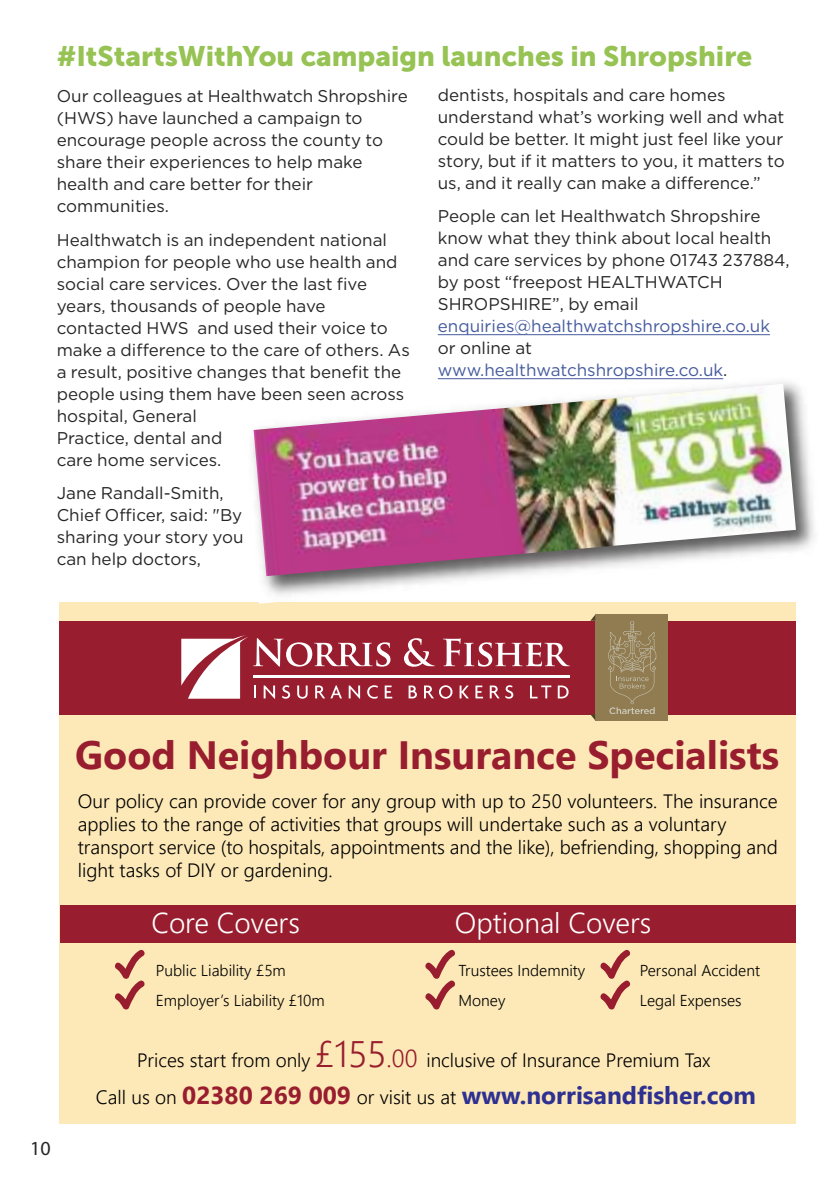
<style>
.page{position:relative;width:840px;height:1191px;background:#fff}
.page>*{position:absolute;margin:0;border:0;box-sizing:border-box;transform-origin:0 0}
.t1{font:700 39.4px "Leelawadee UI";color:#981d2e}
.t2{font:300 36.8px "Leelawadee UI";color:#981d2e}
.t3{font:300 28.6px "Leelawadee UI";color:#fff}
.t4{font:28px "Museo Sans 900";color:#96c353}
.t5{font:700 24.6px "Leelawadee UI";color:#2e3092}
.t6{font:20px "Myriad Pro";color:#272627}
.t7{font:300 19.2px/23.2px "Leelawadee UI";color:#000}
.t8{font:17px/22px "Gotham";color:#272627}
.t9{font:17px/22px "Gotham";color:#455b9e}
.t10{font:300 15.8px/30.6px "Leelawadee UI";color:#000}
.s1{color:#272627}
.s2{font-size:24.6px}
.s3{font-weight:300;font-size:19.2px;color:#000}
.s4{color:#981d2e}
</style>
<div class="page">
<div style="left:60px;top:602px;width:735px;height:521px;background:#fde9b7"></div>
<div style="left:60px;top:621px;width:735px;height:93px;background:#981d2e"></div>
<svg style="left:404px;top:638px;width:30px;height:28px"></svg>
<svg style="left:443px;top:638px;width:126px;height:28px"></svg>
<hr style="left:253px;top:675px;width:316px;height:2px;background:#fff">
<svg style="left:181px;top:635px;width:211px;height:63px"></svg>
<svg style="left:408px;top:685px;width:8px;height:13px"></svg>
<svg style="left:424px;top:685px;width:28px;height:13px"></svg>
<svg style="left:459px;top:685px;width:9px;height:13px"></svg>
<svg style="left:475px;top:685px;width:8px;height:13px"></svg>
<svg style="left:489px;top:685px;width:10px;height:13px"></svg>
<svg style="left:505px;top:685px;width:8px;height:13px"></svg>
<svg style="left:530px;top:685px;width:21px;height:13px"></svg>
<svg style="left:557px;top:685px;width:11px;height:13px"></svg>
<div style="left:595px;top:621px;width:72px;height:93px;background:#907c50"></div>
<svg style="left:608px;top:621px;width:48px;height:93px"></svg>
<div style="left:595px;top:714px;width:72px;height:6px;background:#907c50"></div>
<svg style="left:590px;top:714px;width:5px;height:6px"></svg>
<div style="left:595px;top:614px;width:72px;height:7px;background:#907c50"></div>
<svg style="left:590px;top:615px;width:5px;height:6px"></svg>
<div style="left:60px;top:905px;width:406px;height:37px;background:#981d2e"></div>
<svg style="left:115px;top:949px;width:30px;height:61px"></svg>
<svg style="left:425px;top:949px;width:30px;height:61px"></svg>
<svg style="left:600px;top:949px;width:31px;height:61px"></svg>
<div style="left:466px;top:905px;width:329px;height:37px;background:#981d2e"></div>
<hr style="left:437px;top:334px;width:332px;height:1px;background:#455b9e">
<img style="left:252px;top:378px;width:563px;height:218px">
<svg style="left:259px;top:602px;width:18px;height:1px"></svg>
<img style="left:253px;top:384px;width:542px;height:192px">
<h3 class="t4" style="left:57px;top:40px;width:696px">#ItStartsWithYou campaign launches in Shropshire</h3>
<p class="t8" style="left:57px;top:85px;width:352px">Our colleagues at Healthwatch Shropshire (HWS) have launched a campaign to encourage people across the county to share their experiences to help make health and care better for their communities.</p>
<p class="t8" style="left:57px;top:228px;width:354px">Healthwatch is an independent national champion for people who use health and social care services. Over the last five years, thousands of people have contacted HWS and used their voice to make a difference to the care of others. As a result, positive changes that benefit the people using them have been seen across hospital, General<br>Practice, dental and<br>care home services.</p>
<p class="t8" style="left:57px;top:482px;width:188px">Jane Randall-Smith,<br>Chief Officer, said: "By sharing your story you can help doctors,</p>
<p class="t8" style="left:437px;top:83px;width:348px">dentists, hospitals and care homes understand what’s working well and what could be better. It might just feel like your story, but if it matters to you, it matters to us, and it really can make a difference.”</p>
<p class="t8" style="left:437px;top:205px;width:353px">People can let Healthwatch Shropshire know what they think about local health and care services by phone 01743 237884, by post “freepost HEALTHWATCH SHROPSHIRE”, by email</p>
<p class="t9" style="left:437px;top:315px;width:333px">enquiries@healthwatchshropshire.co.uk</p>
<p class="t9" style="left:437px;top:337px;width:291px"><span class="s1">or online at </span>www.healthwatchshropshire.co.uk<span class="s1">.</span></p>
<h1 class="t1" style="left:75px;top:727px;width:705px">Good Neighbour Insurance Specialists</h1>
<p class="t7" style="left:78px;top:788px;width:701px">Our policy can provide cover for any group with up to 250 volunteers. The insurance applies to the range of activities that groups will undertake such as a voluntary transport service (to hospitals, appointments and the like), befriending, shopping and light tasks of DIY or gardening.</p>
<h3 class="t3" style="left:454px;top:902px;width:198px">Optional Covers</h3>
<h3 class="t3" style="left:151px;top:902px;width:150px">Core Covers</h3>
<p class="t10" style="left:156px;top:953px;width:170px">Public Liability £5m<br>Employer’s Liability £10m</p>
<p class="t10" style="left:458px;top:953px;width:128px">Trustees Indemnity<br>Money</p>
<p class="t10" style="left:639px;top:953px;width:122px">Personal Accident<br>Legal Expenses</p>
<h2 class="t2" style="left:315px;top:1027px;width:104px">£155<span class="s2">.00</span></h2>
<p class="t7" style="left:137px;top:1047px;width:175px">Prices start from only</p>
<p class="t7" style="left:426px;top:1047px;width:285px">inclusive of Insurance Premium Tax</p>
<p class="t6" style="left:30px;top:1141px;width:22px">10</p>
<h3 class="t5" style="left:96px;top:1078px;width:661px"><span class="s3">Call us on</span> <span class="s4">02380 269 009</span> <span class="s3">or visit us at</span> www.norrisandfisher.com</h3>
</div>
